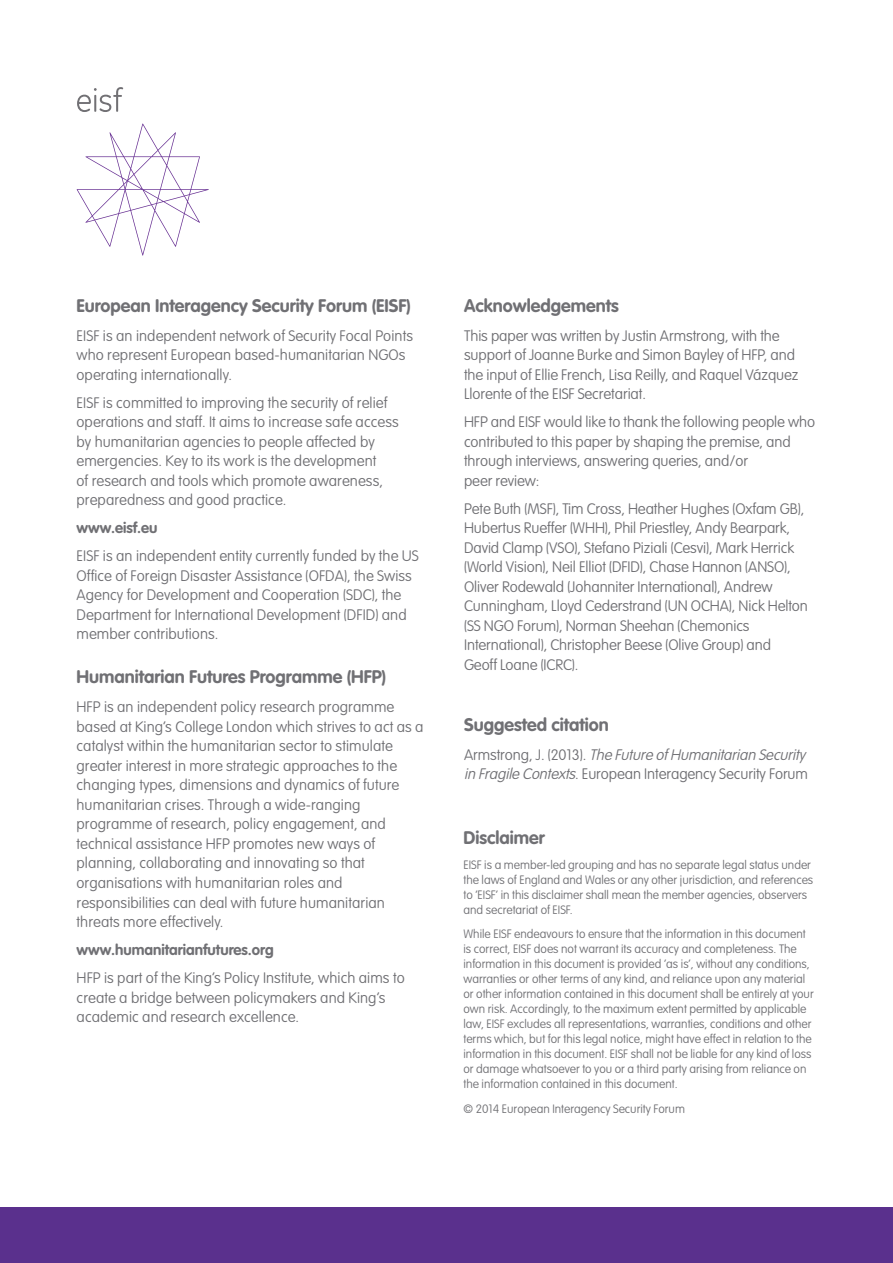
<style>
.page{position:relative;width:893px;height:1263px;background:#fff}
.page>*{position:absolute;margin:0;border:0;box-sizing:border-box;transform-origin:0 0}
.t1{font:700 18px "VAG Rounded Std";color:#707074}
.t2{font:100 15px/19.5px "VAG Rounded Std";letter-spacing:.005em;color:#707074}
.t3{font:700 15px "VAG Rounded Std";color:#707074}
.t4{font:100 12px/15px "VAG Rounded Std";color:#707074}
.s1{font-style:italic}
</style>
<div class="page">
<div style="left:0;top:1208px;width:892px;height:55px;background:#5a308d"></div>
<svg style="left:77px;top:124px;width:132px;height:132px"></svg>
<svg style="left:77px;top:87px;width:46px;height:25px"></svg>
<p class="t1" style="left:77px;top:295px;width:336px">European Interagency Security Forum (EISF)</p>
<p class="t2" style="left:77px;top:326px;width:338px">EISF is an independent network of Security Focal Points who represent European based-humanitarian NGOs operating internationally.</p>
<p class="t2" style="left:77px;top:393px;width:324px">EISF is committed to improving the security of relief operations and staff. It aims to increase safe access by humanitarian agencies to people affected by emergencies. Key to its work is the development<br>of research and tools which promote awareness, preparedness and good practice.</p>
<p class="t3" style="left:77px;top:519px;width:83px">www.eisf.eu</p>
<p class="t2" style="left:77px;top:547px;width:344px">EISF is an independent entity currently funded by the US Office of Foreign Disaster Assistance (OFDA), the Swiss Agency for Development and Cooperation (SDC), the Department for International Development (DFID) and member contributions.</p>
<p class="t1" style="left:77px;top:666px;width:311px">Humanitarian Futures Programme (HFP)</p>
<p class="t2" style="left:77px;top:698px;width:349px">HFP is an independent policy research programme based at King’s College London which strives to act as a catalyst within the humanitarian sector to stimulate greater interest in more strategic approaches to the changing types, dimensions and dynamics of future humanitarian crises. Through a wide-ranging programme of research, policy engagement, and technical assistance HFP promotes new ways of planning, collaborating and innovating so that organisations with humanitarian roles and responsibilities can deal with future humanitarian threats more effectively.</p>
<p class="t3" style="left:77px;top:941px;width:199px">www.humanitarianfutures.org</p>
<p class="t2" style="left:77px;top:968px;width:330px">HFP is part of the King’s Policy Institute, which aims to create a bridge between policymakers and King’s academic and research excellence.</p>
<p class="t1" style="left:464px;top:295px;width:156px">Acknowledgements</p>
<p class="t2" style="left:464px;top:326px;width:336px">This paper was written by Justin Armstrong, with the support of Joanne Burke and Simon Bayley of HFP, and the input of Ellie French, Lisa Reilly, and Raquel Vázquez Llorente of the EISF Secretariat.</p>
<p class="t2" style="left:464px;top:413px;width:353px">HFP and EISF would like to thank the following people who contributed to this paper by shaping the premise, and through interviews, answering queries, and/or<br>peer review:</p>
<p class="t2" style="left:464px;top:499px;width:345px">Pete Buth (MSF), Tim Cross, Heather Hughes (Oxfam GB), Hubertus Rueffer (WHH), Phil Priestley, Andy Bearpark, David Clamp (VSO), Stefano Piziali (Cesvi), Mark Herrick (World Vision), Neil Elliot (DFID), Chase Hannon (ANSO), Oliver Rodewald (Johanniter International), Andrew Cunningham, Lloyd Cederstrand (UN OCHA), Nick Helton (SS NGO Forum), Norman Sheehan (Chemonics International), Christopher Beese (Olive Group) and Geoff Loane (ICRC).</p>
<p class="t1" style="left:464px;top:714px;width:146px">Suggested citation</p>
<p class="t2" style="left:464px;top:745px;width:346px">A r m st r o n g , J . ( 2 0 1 3 ) . <span class="s1">The Future of Humanitarian Security inFragileContexts</span>. European Interagency Security Forum</p>
<p class="t1" style="left:463px;top:827px;width:83px">Disclaimer</p>
<p class="t4" style="left:463px;top:857px;width:351px">EISF is a member-led grouping and has no separate legal status under the laws of England and Wales or any other jurisdiction, and references to ‘EISF’ in this disclaimer shall mean the member agencies, observers and secretariat of EISF.</p>
<p class="t4" style="left:463px;top:927px;width:352px">While EISF endeavours to ensure that the information in this document is correct, EISF does not warrant its accuracy and completeness. The information in this document is provided ‘as is’, without any conditions, warranties or other terms of any kind, and reliance upon any material or other information contained in this document shall be entirely at your own risk. Accordingly, to the maximum extent permitted by applicable law, EISF excludes all representations, warranties, conditions and other terms which, but for this legal notice, might have effect in relation to the information in this document. EISF shall not be liable for any kind of loss or damage whatsoever to you or a third party arising from reliance on the information contained in this document.</p>
<p class="t4" style="left:463px;top:1102px;width:223px">© 2014 European Interagency Security Forum</p>
</div>
